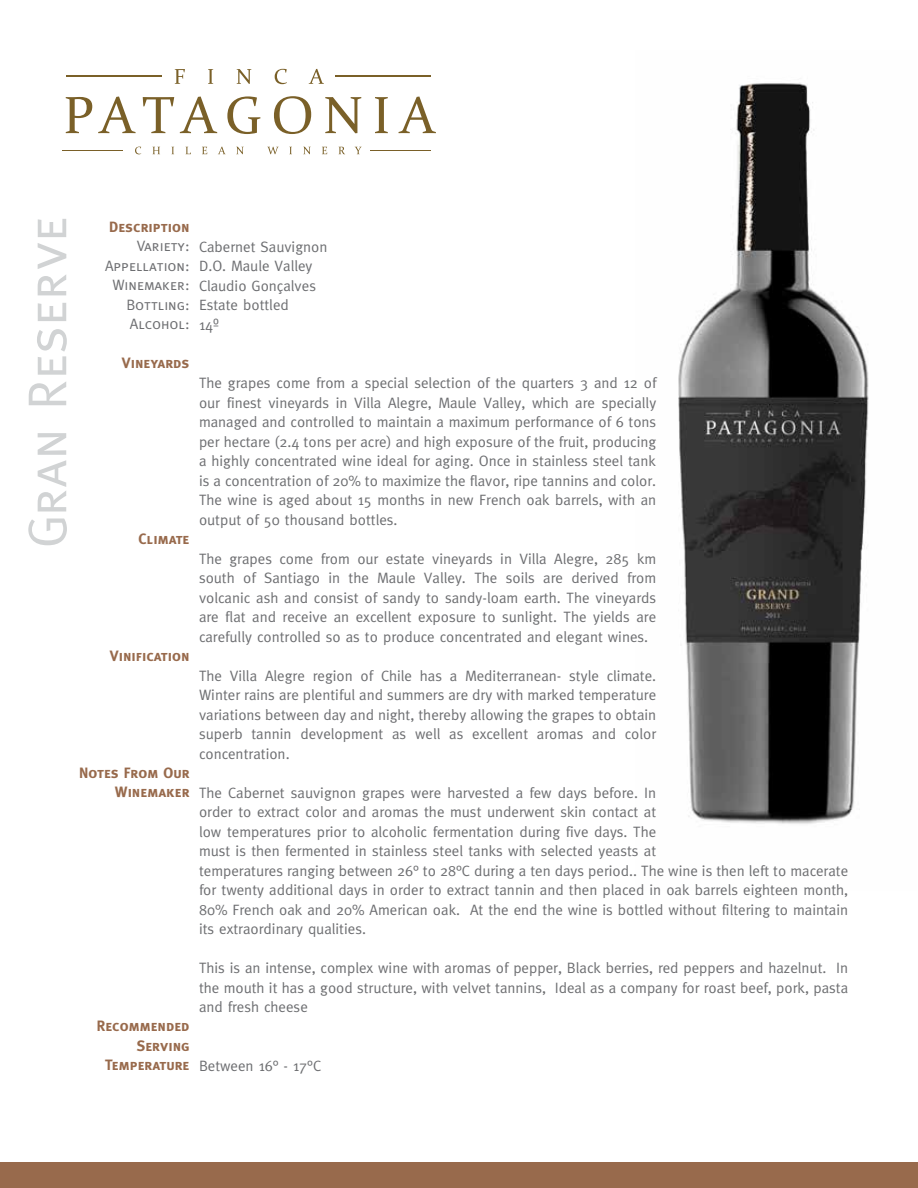
<style>
.page{position:relative;width:918px;height:1188px;background:#fff}
.page>*{position:absolute;margin:0;border:0;box-sizing:border-box;transform-origin:0 0}
.t1{font:54.75px "Meta Caps";color:#d1d3d4}
.t2{font:15px/19.5px "Meta";color:#6d6e71;text-align:justify}
.t3{font:15px/19.5px "Meta Bold Caps";color:#986a4c;text-align:right}
.t4{font:15px/19.5px "Meta Caps";color:#6d6e71;text-align:right}
</style>
<div class="page">
<img style="left:678px;top:83px;width:191px;height:741px">
<svg style="left:66px;top:97px;width:26px;height:36px"></svg>
<svg style="left:98px;top:97px;width:38px;height:36px"></svg>
<svg style="left:143px;top:97px;width:31px;height:36px"></svg>
<svg style="left:180px;top:97px;width:37px;height:36px"></svg>
<svg style="left:227px;top:96px;width:33px;height:38px"></svg>
<svg style="left:274px;top:96px;width:37px;height:38px"></svg>
<svg style="left:325px;top:97px;width:36px;height:36px"></svg>
<svg style="left:375px;top:97px;width:13px;height:36px"></svg>
<svg style="left:398px;top:97px;width:38px;height:36px"></svg>
<svg style="left:175px;top:69px;width:10px;height:15px"></svg>
<svg style="left:208px;top:69px;width:5px;height:15px"></svg>
<svg style="left:237px;top:69px;width:14px;height:15px"></svg>
<svg style="left:275px;top:69px;width:12px;height:15px"></svg>
<svg style="left:309px;top:69px;width:15px;height:15px"></svg>
<svg style="left:135px;top:147px;width:6px;height:7px"></svg>
<svg style="left:153px;top:147px;width:7px;height:7px"></svg>
<svg style="left:171px;top:147px;width:3px;height:7px"></svg>
<svg style="left:186px;top:147px;width:5px;height:7px"></svg>
<svg style="left:202px;top:147px;width:5px;height:7px"></svg>
<svg style="left:218px;top:147px;width:8px;height:7px"></svg>
<svg style="left:236px;top:147px;width:8px;height:7px"></svg>
<svg style="left:267px;top:147px;width:11px;height:7px"></svg>
<svg style="left:289px;top:147px;width:3px;height:7px"></svg>
<svg style="left:303px;top:147px;width:8px;height:7px"></svg>
<svg style="left:322px;top:147px;width:5px;height:7px"></svg>
<svg style="left:339px;top:147px;width:6px;height:7px"></svg>
<svg style="left:355px;top:147px;width:6px;height:7px"></svg>
<hr style="left:335px;top:75px;width:96px;height:2px;background:#7a6028">
<hr style="left:66px;top:75px;width:96px;height:2px;background:#7a6028">
<hr style="left:371px;top:150px;width:60px;height:1px;background:#7a6028">
<hr style="left:63px;top:150px;width:60px;height:1px;background:#7a6028">
<div style="left:0;top:1162px;width:918px;height:26px;background:#986a4c"></div>
<h1 class="t1" style="left:16px;top:548px;width:333px;rotate:-90deg">Gran Reserve</h1>
<p class="t3" style="left:109px;top:217px;width:82px">Description</p>
<p class="t4" style="left:105px;top:236px;width:86px">Variety:<br>Appellation:<br>Winemaker:<br>Bottling:<br>Alcohol:</p>
<p class="t3" style="left:122px;top:353px;width:69px">Vineyards</p>
<p class="t3" style="left:139px;top:529px;width:53px">Climate</p>
<p class="t3" style="left:110px;top:646px;width:81px">Vinification</p>
<p class="t3" style="left:79px;top:763px;width:112px">Notes From Our<br>Winemaker</p>
<p class="t3" style="left:97px;top:1016px;width:94px">Recommended<br>Serving<br>Temperature</p>
<p class="t2" style="left:199px;top:236px;width:130px;text-align:left">Cabernet Sauvignon<br>D.O. Maule Valley<br>Claudio Gonçalves<br>Estate bottled<br>14º</p>
<p class="t2" style="left:199px;top:373px;width:460px">The grapes come from a special selection of the quarters 3 and 12 of our finest vineyards in Villa Alegre, Maule Valley, which are specially managed and controlled to maintain a maximum performance of 6 tons per hectare (2.4 tons per acre) and high exposure of the fruit, producing a highly concentrated wine ideal for aging. Once in stainless steel tank is a concentration of 20% to maximize the flavor, ripe tannins and color.<br>The wine is aged about 15 months in new French oak barrels, with an output of 50 thousand bottles.</p>
<p class="t2" style="left:199px;top:548px;width:459px">The grapes come from our estate vineyards in Villa Alegre, 285 km south of Santiago in the Maule Valley. The soils are derived from volcanic ash and consist of sandy to sandy-loam earth. The vineyards are flat and receive an excellent exposure to sunlight. The yields are carefully controlled so as to produce concentrated and elegant wines.</p>
<p class="t2" style="left:199px;top:665px;width:459px">The Villa Alegre region of Chile has a Mediterranean- style climate.<br>Winter rains are plentiful and summers are dry with marked temperature variations between day and night, thereby allowing the grapes to obtain superb tannin development as well as excellent aromas and color concentration.</p>
<p class="t2" style="left:199px;top:782px;width:651px;text-align:left">The Cabernet sauvignon grapes were harvested a few days before. In<br>order to extract color and aromas the must underwent skin contact at<br>low temperatures prior to alcoholic fermentation during five days. The<br>must is then fermented in stainless steel tanks with selected yeasts at<br>temperatures ranging between 26° to 28°C during a ten days period.. The wine is then left to macerate for twenty additional days in order to extract tannin and then placed in oak barrels eighteen month, 80% French oak and 20% American oak. At the end the wine is bottled without filtering to maintain its extraordinary qualities.</p>
<p class="t2" style="left:199px;top:958px;width:651px">This is an intense, complex wine with aromas of pepper, Black berries, red peppers and hazelnut. In the mouth it has a good structure, with velvet tannins, Ideal as a company for roast beef, pork, pasta and fresh cheese</p>
<p class="t2" style="left:199px;top:1055px;width:124px">Between 16° - 17°C</p>
</div>
